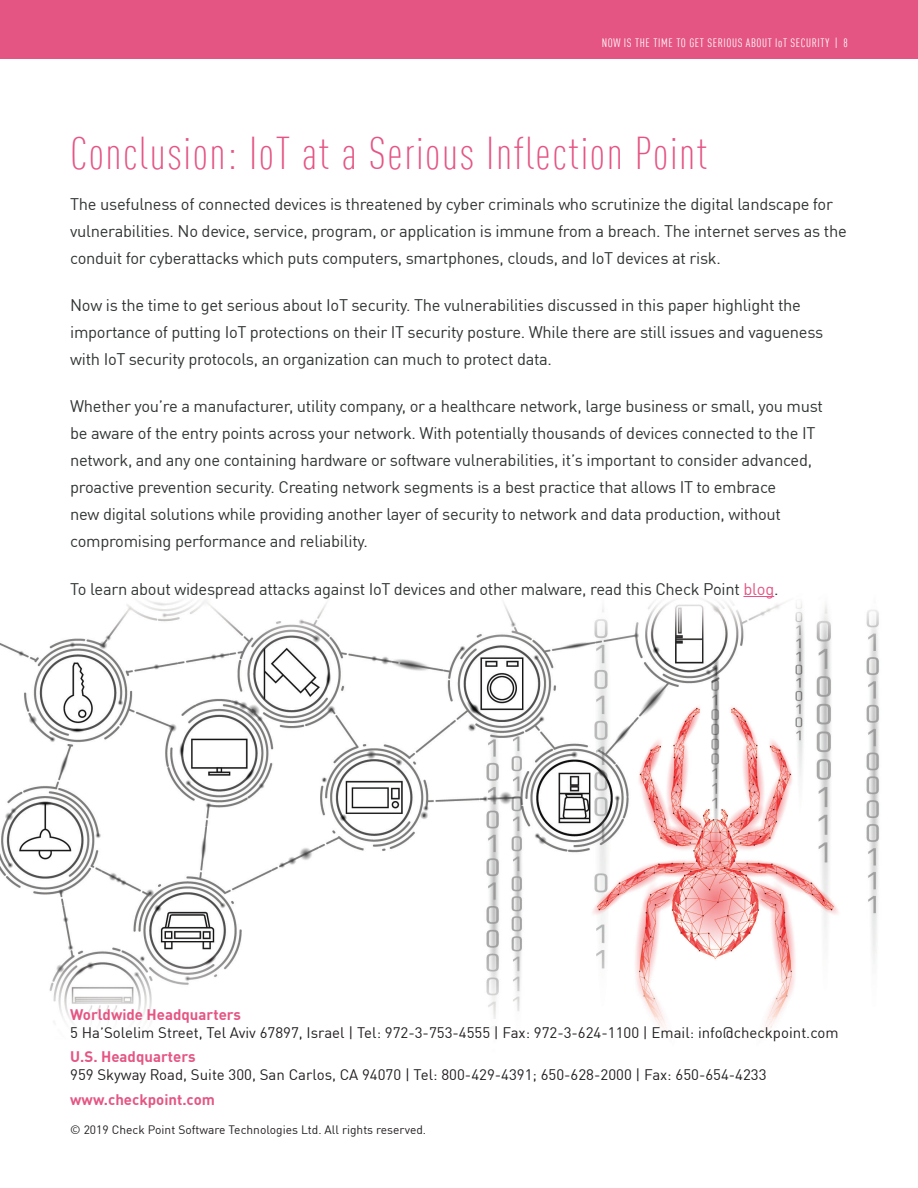
<style>
.page{position:relative;width:918px;height:1188px;background:#fff}
.page>*{position:absolute;margin:0;border:0;box-sizing:border-box;transform-origin:0 0}
.t1{font:300 condensed 45px "DIN Pro";letter-spacing:.035em;color:#e55584}
.t2{font:16.5px/27px "DIN Pro";letter-spacing:-.02em;color:#313434}
.t3{font:15px "DIN Pro";color:#231f20}
.t4{font:700 15px "DIN Pro";color:#e55584}
.t5{font:12px "DIN Pro";color:#231f20}
.t6{font:condensed 12px "DIN Pro";letter-spacing:.05em;color:#fff}
.s1{color:#e55584}
</style>
<div class="page">
<div style="left:0;top:0;width:918px;height:58px;background:#e55584"></div>
<img style="left:0;top:596px;width:879px;height:435px">
<hr style="left:743px;top:596px;width:31px;height:1px;background:#e55584">
<p class="t6" style="left:602px;top:34px;width:248px">NOW IS THE TIME TO GET SERIOUS ABOUT IoT SECURITY | 8</p>
<h1 class="t1" style="left:70px;top:123px;width:639px">Conclusion: IoT at a Serious Inflection Point</h1>
<p class="t2" style="left:70px;top:189px;width:778px">The usefulness of connected devices is threatened by cyber criminals who scrutinize the digital landscape for vulnerabilities. No device, service, program, or application is immune from a breach. The internet serves as the conduit for cyberattacks which puts computers, smartphones, clouds, and IoT devices at risk.</p>
<p class="t2" style="left:70px;top:291px;width:755px">Now is the time to get serious about IoT security. The vulnerabilities discussed in this paper highlight the importance of putting IoT protections on their IT security posture. While there are still issues and vagueness with IoT security protocols, an organization can much to protect data.</p>
<p class="t2" style="left:70px;top:392px;width:754px">Whether you’re a manufacturer, utility company, or a healthcare network, large business or small, you must be aware of the entry points across your network. With potentially thousands of devices connected to the IT network, and any one containing hardware or software vulnerabilities, it’s important to consider advanced, proactive prevention security. Creating network segments is a best practice that allows IT to embrace<br>new digital solutions while providing another layer of security to network and data production, without compromising performance and reliability.</p>
<p class="t2" style="left:70px;top:574px;width:710px">To learn about widespread attacks against IoT devices and other malware, read this Check Point <span class="s1">blog</span>.</p>
<p class="t4" style="left:70px;top:1002px;width:172px">Worldwide Headquarters</p>
<p class="t3" style="left:70px;top:1021px;width:770px">5 Ha’Solelim Street, Tel Aviv 67897, Israel | Tel: 972-3-753-4555 | Fax: 972-3-624-1100 | Email: info@checkpoint.com</p>
<p class="t4" style="left:70px;top:1045px;width:127px">U.S. Headquarters</p>
<p class="t3" style="left:70px;top:1063px;width:698px">959 Skyway Road, Suite 300, San Carlos, CA 94070 | Tel: 800-429-4391; 650-628-2000 | Fax: 650-654-4233</p>
<p class="t4" style="left:70px;top:1088px;width:146px">www.checkpoint.com</p>
<p class="t5" style="left:70px;top:1120px;width:357px">© 2019 Check Point Software Technologies Ltd. All rights reserved.</p>
</div>
